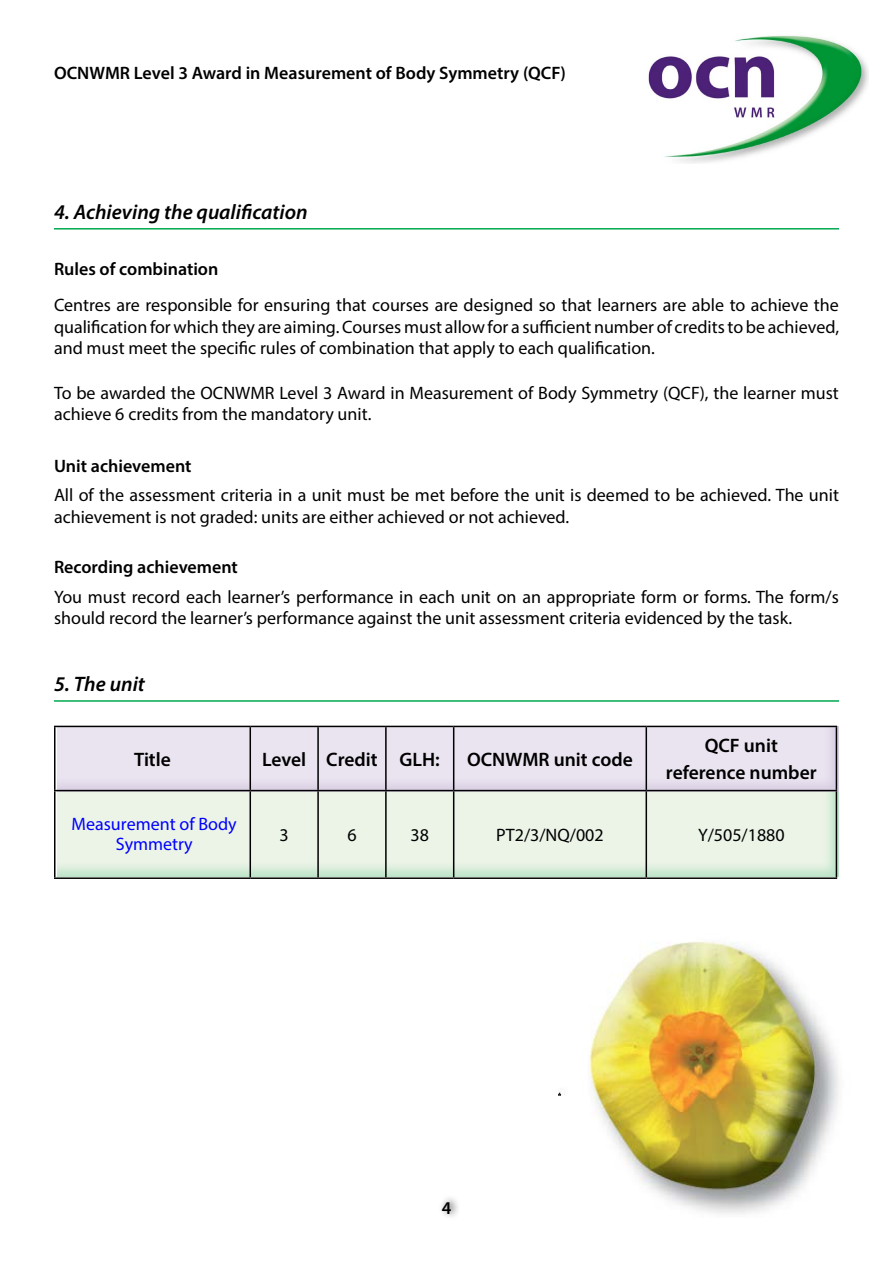
<style>
.page{position:relative;width:893px;height:1263px;background:#fff}
.page>*{position:absolute;margin:0;border:0;box-sizing:border-box;transform-origin:0 0}
.t1{font:italic 600 21px "Myriad Pro";color:#000}
.t2{font:600 19.5px "Myriad Pro";color:#000}
.t3{font:18px/21.6px "Myriad Pro";color:#000}
.t4{font:600 18px "Myriad Pro";color:#000}
.t5{font:18px/20.7px "Myriad Pro";color:#00f;text-align:center}
</style>
<div class="page">
<img style="left:648px;top:35px;width:220px;height:128px">
<div style="left:437px;top:1194px;width:25px;height:27px;background:#000;opacity:.75"></div>
<img style="left:558px;top:941px;width:281px;height:273px">
<hr style="left:54px;top:228px;width:785px;height:2px;background:#00a94f">
<div style="left:45px;top:779px;width:808px;height:99px;background:#00a94f;opacity:.21"></div>
<div style="left:44px;top:713px;width:808px;height:80px;background:#4b2177;opacity:.12"></div>
<hr style="left:54px;top:700px;width:785px;height:2px;background:#00a94f">
<hr style="left:54px;top:726px;width:196px;height:1px;background:#000">
<hr style="left:54px;top:727px;width:2px;height:63px;background:#000">
<hr style="left:250px;top:726px;width:68px;height:1px;background:#000">
<hr style="left:250px;top:727px;width:1px;height:63px;background:#000">
<hr style="left:318px;top:726px;width:68px;height:1px;background:#000">
<hr style="left:317px;top:727px;width:2px;height:63px;background:#000">
<hr style="left:386px;top:726px;width:68px;height:1px;background:#000">
<hr style="left:385px;top:727px;width:2px;height:63px;background:#000">
<hr style="left:454px;top:726px;width:192px;height:1px;background:#000">
<hr style="left:453px;top:727px;width:1px;height:63px;background:#000">
<hr style="left:646px;top:726px;width:191px;height:1px;background:#000">
<hr style="left:646px;top:727px;width:1px;height:63px;background:#000">
<hr style="left:836px;top:727px;width:1px;height:63px;background:#000">
<hr style="left:54px;top:790px;width:196px;height:1px;background:#000">
<hr style="left:54px;top:791px;width:2px;height:86px;background:#000">
<hr style="left:250px;top:790px;width:68px;height:1px;background:#000">
<hr style="left:250px;top:791px;width:1px;height:86px;background:#000">
<hr style="left:318px;top:790px;width:68px;height:1px;background:#000">
<hr style="left:317px;top:791px;width:2px;height:86px;background:#000">
<hr style="left:386px;top:790px;width:68px;height:1px;background:#000">
<hr style="left:385px;top:791px;width:2px;height:86px;background:#000">
<hr style="left:454px;top:790px;width:192px;height:1px;background:#000">
<hr style="left:453px;top:791px;width:1px;height:86px;background:#000">
<hr style="left:646px;top:790px;width:191px;height:1px;background:#000">
<hr style="left:646px;top:791px;width:1px;height:86px;background:#000">
<hr style="left:836px;top:791px;width:1px;height:86px;background:#000">
<hr style="left:54px;top:877px;width:196px;height:2px;background:#000">
<hr style="left:250px;top:877px;width:68px;height:2px;background:#000">
<hr style="left:318px;top:877px;width:68px;height:2px;background:#000">
<hr style="left:386px;top:877px;width:68px;height:2px;background:#000">
<hr style="left:454px;top:877px;width:192px;height:2px;background:#000">
<hr style="left:646px;top:877px;width:191px;height:2px;background:#000">
<p class="t4" style="left:54px;top:61px;width:513px">OCNWMR Level 3 Award in Measurement of Body Symmetry (QCF)</p>
<p class="t1" style="left:54px;top:199px;width:255px">4. Achieving the qualification</p>
<p class="t4" style="left:54px;top:257px;width:166px">Rules of combination</p>
<p class="t3" style="left:54px;top:294px;width:786px;text-align:justify">Centres are responsible for ensuring that courses are designed so that learners are able to achieve the qualification for which they are aiming. Courses must allow for a sufficient number of credits to be achieved, and must meet the specific rules of combination that apply to each qualification.</p>
<p class="t3" style="left:54px;top:382px;width:786px">To be awarded the OCNWMR Level 3 Award in Measurement of Body Symmetry (QCF), the learner must achieve 6 credits from the mandatory unit.</p>
<p class="t4" style="left:54px;top:454px;width:139px">Unit achievement</p>
<p class="t3" style="left:54px;top:484px;width:786px">All of the assessment criteria in a unit must be met before the unit is deemed to be achieved. The unit achievement is not graded: units are either achieved or not achieved.</p>
<p class="t4" style="left:54px;top:556px;width:185px">Recording achievement</p>
<p class="t3" style="left:54px;top:585px;width:786px">You must record each learner’s performance in each unit on an appropriate form or forms. The form/s should record the learner’s performance against the unit assessment criteria evidenced by the task.</p>
<p class="t1" style="left:54px;top:671px;width:92px">5. The unit</p>
<p class="t2" style="left:134px;top:747px;width:38px">Title</p>
<p class="t2" style="left:262px;top:747px;width:46px">Level</p>
<p class="t2" style="left:326px;top:747px;width:53px">Credit</p>
<p class="t2" style="left:400px;top:747px;width:42px">GLH:</p>
<p class="t2" style="left:467px;top:747px;width:167px">OCNWMR unit code</p>
<p class="t2" style="left:705px;top:733px;width:75px">QCF unit</p>
<p class="t2" style="left:666px;top:760px;width:152px">reference number</p>
<p class="t5" style="left:72px;top:813px;width:167px">Measurement of Body<br>Symmetry</p>
<p class="t3" style="left:280px;top:824px;width:11px">3</p>
<p class="t3" style="left:347px;top:824px;width:11px">6</p>
<p class="t3" style="left:411px;top:824px;width:20px">38</p>
<p class="t3" style="left:496px;top:824px;width:109px">PT2/3/NQ/002</p>
<p class="t3" style="left:698px;top:824px;width:88px">Y/505/1880</p>
<p class="t4" style="left:442px;top:1196px;width:11px">4</p>
</div>
